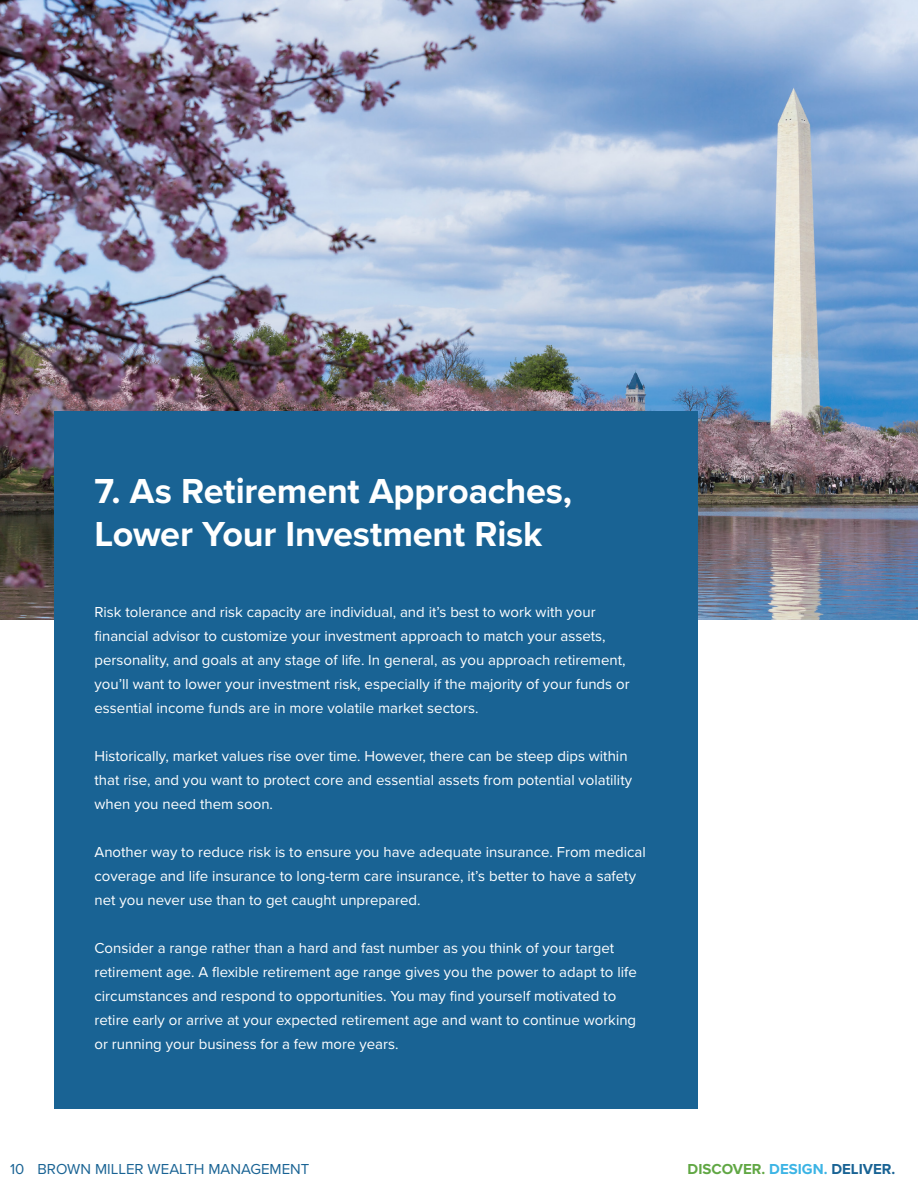
<style>
.page{position:relative;width:918px;height:1188px;background:#fff}
.page>*{position:absolute;margin:0;border:0;box-sizing:border-box;transform-origin:0 0}
.t1{font:700 36px/43.2px "Proxima Nova";letter-spacing:-.005em;color:#fff}
.t2{font:15px/24px "Proxima Nova";color:#fff}
.t3{font:15px "Proxima Nova";color:#196394}
.t4{font:700 15px "Proxima Nova";color:#61a744}
.s1{color:#3cb4e5}
.s2{color:#196394}
</style>
<div class="page">
<img style="left:0;top:0;width:918px;height:620px">
<div style="left:54px;top:412px;width:644px;height:697px;background:#196394"></div>
<p class="t1" style="left:94px;top:468px;width:479px">7. As Retirement Approaches,<br>Lower Your Investment Risk</p>
<p class="t2" style="left:94px;top:600px;width:537px">Risk tolerance and risk capacity are individual, and it’s best to work with your financial advisor to customize your investment approach to match your assets, personality, and goals at any stage of life. In general, as you approach retirement, you’ll want to lower your investment risk, especially if the majority of your funds or essential income funds are in more volatile market sectors.</p>
<p class="t2" style="left:94px;top:744px;width:539px">Historically, market values rise over time. However, there can be steep dips within that rise, and you want to protect core and essential assets from potential volatility when you need them soon.</p>
<p class="t2" style="left:94px;top:840px;width:553px">Another way to reduce risk is to ensure you have adequate insurance. From medical coverage and life insurance to long-term care insurance, it’s better to have a safety net you never use than to get caught unprepared.</p>
<p class="t2" style="left:94px;top:936px;width:544px">Consider a range rather than a hard and fast number as you think of your target retirement age. A flexible retirement age range gives you the power to adapt to life circumstances and respond to opportunities. You may find yourself motivated to retire early or arrive at your expected retirement age and want to continue working or running your business for a few more years.</p>
<p class="t3" style="left:10px;top:1158px;width:301px">10 BROWN MILLER WEALTH MANAGEMENT</p>
<p class="t4" style="left:688px;top:1158px;width:209px">DISCOVER. <span class="s1">DESIGN.</span> <span class="s2">DELIVER.</span></p>
</div>
